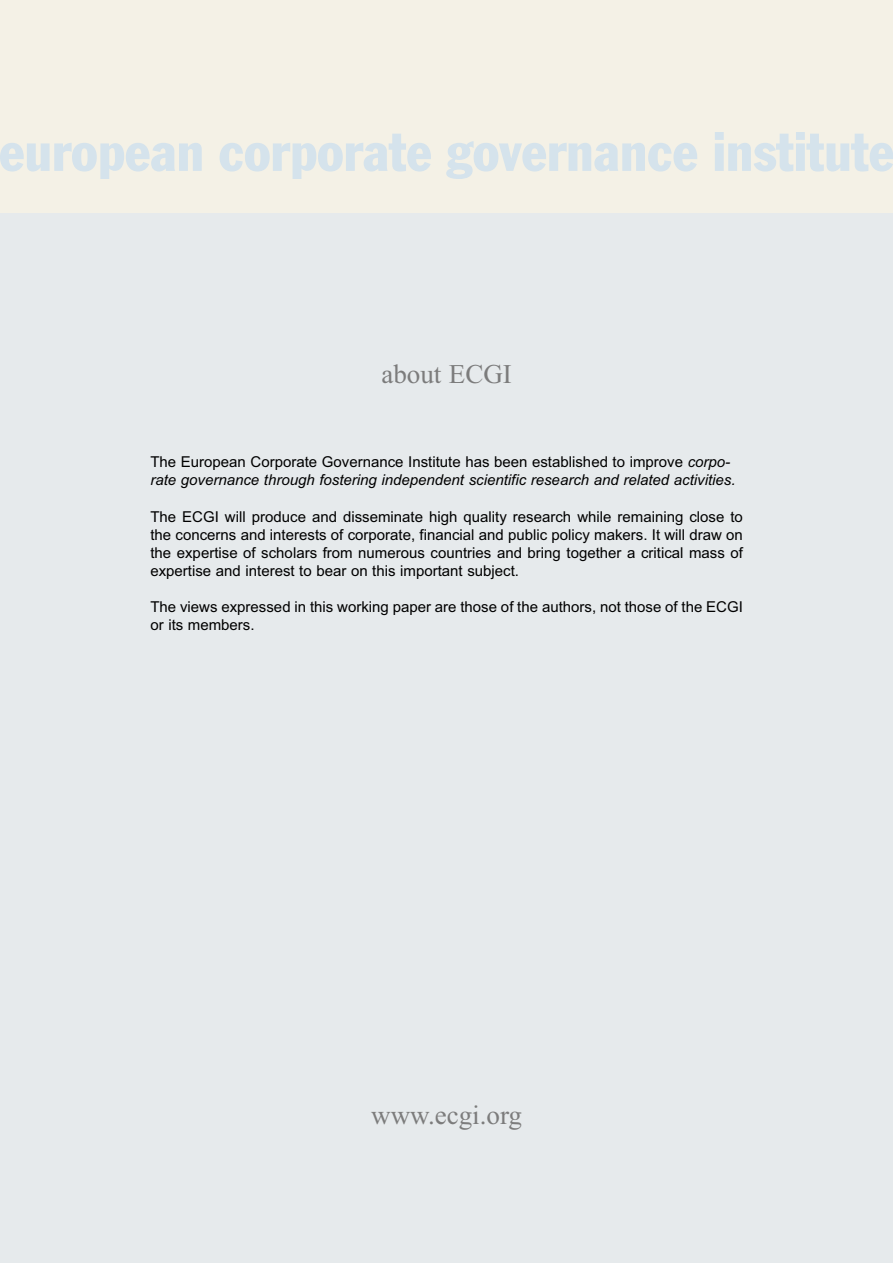
<style>
.page{position:relative;width:893px;height:1263px;background:#fff}
.page>*{position:absolute;margin:0;border:0;box-sizing:border-box;transform-origin:0 0}
.t1{font:27px "Times New Roman";color:#7c7c7c}
.t2{font:15px/18px "Arial";color:#000;text-align:justify}
.t3{font:italic 15px/18.1px "Arial";color:#000}
.s1{font-style:normal}
</style>
<div class="page">
<div style="left:0;top:196px;width:892px;height:1067px;background:#e6eaec"></div>
<div style="left:0;top:0;width:892px;height:213px;background:#f4f1e6"></div>
<svg style="left:0;top:143px;width:202px;height:35px"></svg>
<svg style="left:219px;top:134px;width:212px;height:44px"></svg>
<svg style="left:446px;top:141px;width:251px;height:37px"></svg>
<svg style="left:715px;top:132px;width:177px;height:40px"></svg>
<h1 class="t1" style="left:381px;top:364px;width:132px">about ECGI</h1>
<p class="t3" style="left:150px;top:454px;width:586px"><span class="s1">The European Corporate Governance Institute has been established to improve</span> corpo&shy;rate governance through fostering independent scientific research and related activities.</p>
<p class="t2" style="left:150px;top:509px;width:594px">The ECGI will produce and disseminate high quality research while remaining close to the concerns and interests of corporate, financial and public policy makers. It will draw on the expertise of scholars from numerous countries and bring together a critical mass of expertise and interest to bear on this important subject.</p>
<p class="t2" style="left:150px;top:599px;width:594px">The views expressed in this working paper are those of the authors, not those of the ECGI or its members.</p>
<h1 class="t1" style="left:371px;top:1105px;width:152px">www.ecgi.org</h1>
</div>
